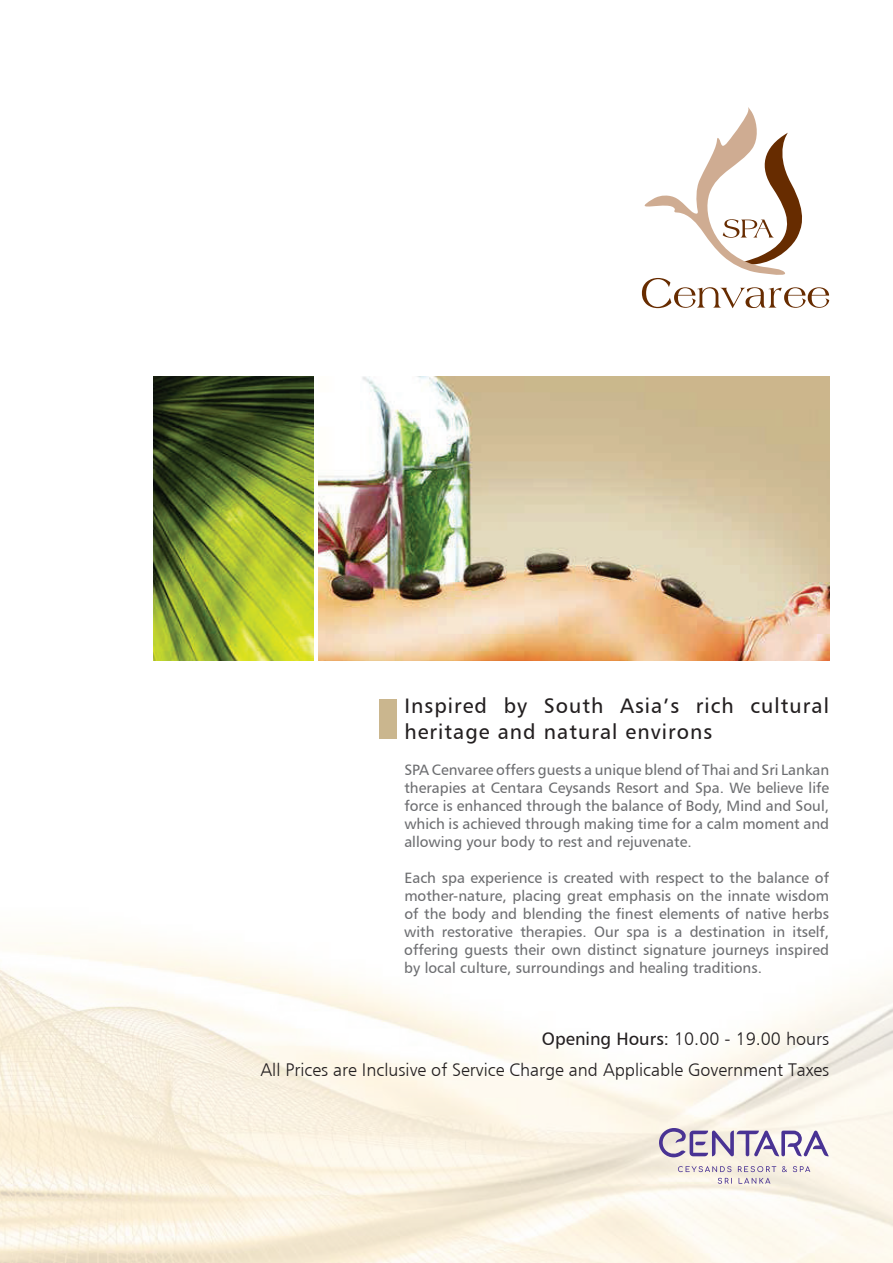
<style>
.page{position:relative;width:893px;height:1263px;background:#fff}
.page>*{position:absolute;margin:0;border:0;box-sizing:border-box;transform-origin:0 0}
.t1{font:21px/25.2px "Humanist 777 BT Roman B";letter-spacing:.05em;color:#231f20}
.t2{font:18px/31.5px "Humanist 777 BT Light B";color:#231f20;text-align:right}
.t3{font:15px/18px "Humanist 777 BT Roman B";color:#6d6e71;text-align:justify}
.s1{font-family:"Humanist 777 BT Roman B"}
</style>
<div class="page">
<img style="left:0;top:631px;width:893px;height:632px">
<svg style="left:641px;top:107px;width:188px;height:201px"></svg>
<img style="left:319px;top:376px;width:510px;height:284px">
<img style="left:154px;top:376px;width:159px;height:284px">
<div style="left:379px;top:699px;width:18px;height:40px;background:#cab68e"></div>
<svg style="left:659px;top:1128px;width:170px;height:29px"></svg>
<svg style="left:678px;top:1166px;width:53px;height:6px"></svg>
<svg style="left:738px;top:1166px;width:38px;height:6px"></svg>
<svg style="left:782px;top:1166px;width:5px;height:6px"></svg>
<svg style="left:793px;top:1166px;width:17px;height:6px"></svg>
<svg style="left:718px;top:1178px;width:14px;height:6px"></svg>
<svg style="left:738px;top:1178px;width:32px;height:6px"></svg>
<h1 class="t1" style="left:404px;top:693px;width:426px">Inspired by South Asia’s rich cultural heritage and natural environs</h1>
<p class="t3" style="left:404px;top:760px;width:426px">SPA Cenvaree offers guests a unique blend of Thai and Sri Lankan therapies at Centara Ceysands Resort and Spa. We believe life force is enhanced through the balance of Body, Mind and Soul, which is achieved through making time for a calm moment and allowing your body to rest and rejuvenate.</p>
<p class="t3" style="left:404px;top:868px;width:426px">Each spa experience is created with respect to the balance of mother-nature, placing great emphasis on the innate wisdom of the body and blending the finest elements of native herbs with restorative therapies. Our spa is a destination in itself, offering guests their own distinct signature journeys inspired by local culture, surroundings and healing traditions.</p>
<p class="t2" style="left:261px;top:1022px;width:570px"><span class="s1">Opening Hours:</span> 10.00 - 19.00 hours<br>All Prices are Inclusive of Service Charge and Applicable Government Taxes</p>
</div>
